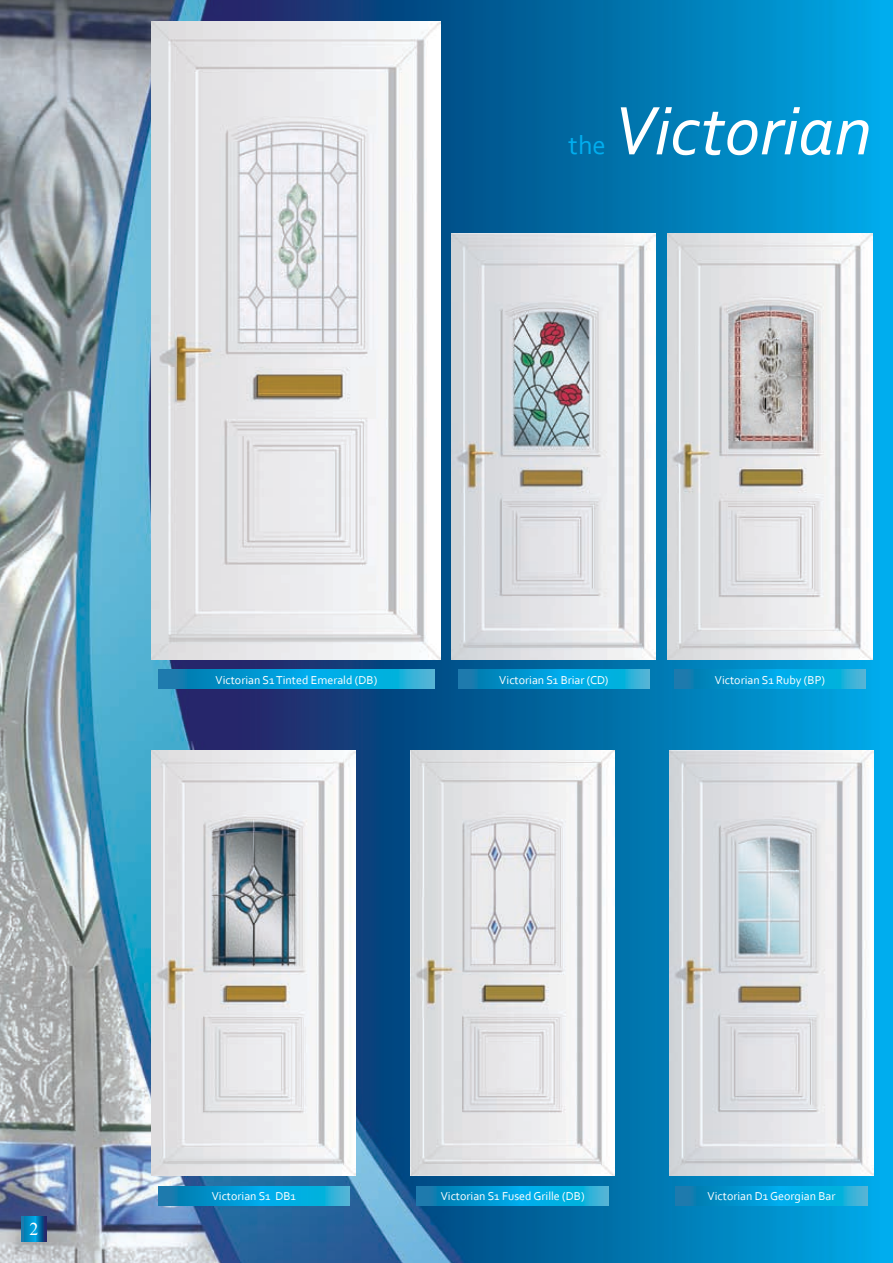
<style>
.page{position:relative;width:893px;height:1263px;background:#fff}
.page>*{position:absolute;margin:0;border:0;box-sizing:border-box;transform-origin:0 0}
.t1{font:italic 72px "Corbel";color:#fff}
.t2{font:27px "Corbel";color:#00aeef}
.t3{font:18px "Times New Roman";color:#fff}
.t4{font:12px "Corbel";color:#fff}
</style>
<div class="page">
<img style="left:0;top:0;width:893px;height:1263px">
<svg style="left:21px;top:1216px;width:26px;height:26px"></svg>
<img style="left:452px;top:234px;width:204px;height:425px">
<img style="left:152px;top:750px;width:204px;height:426px">
<img style="left:411px;top:750px;width:204px;height:426px">
<img style="left:669px;top:750px;width:204px;height:426px">
<img style="left:668px;top:234px;width:204px;height:425px">
<img style="left:152px;top:21px;width:289px;height:638px">
<svg style="left:458px;top:670px;width:191px;height:19px;background:#099ed3"></svg>
<svg style="left:674px;top:670px;width:192px;height:19px;background:#0a9ed3"></svg>
<svg style="left:417px;top:1186px;width:191px;height:19px;background:#0a9ed3"></svg>
<svg style="left:676px;top:1186px;width:191px;height:19px;background:#0a9ed3"></svg>
<svg style="left:158px;top:670px;width:277px;height:19px;background:#0a9ed3"></svg>
<svg style="left:158px;top:1186px;width:192px;height:19px;background:#0a9ed3"></svg>
<h2 class="t2" style="left:569px;top:129px;width:39px">the</h2>
<h1 class="t1" style="left:613px;top:86px;width:260px">Victorian</h1>
<p class="t4" style="left:215px;top:672px;width:163px">Victorian S1 Tinted Emerald (DB)</p>
<p class="t4" style="left:499px;top:672px;width:111px">Victorian S1 Briar (CD)</p>
<p class="t4" style="left:715px;top:672px;width:112px">Victorian S1 Ruby (BP)</p>
<h3 class="t3" style="left:30px;top:1217px;width:10px">2</h3>
<p class="t4" style="left:212px;top:1189px;width:86px">Victorian S1 DB1</p>
<p class="t4" style="left:441px;top:1189px;width:145px">Victorian S1 Fused Grille (DB)</p>
<p class="t4" style="left:707px;top:1189px;width:129px">Victorian D1 Georgian Bar</p>
</div>
